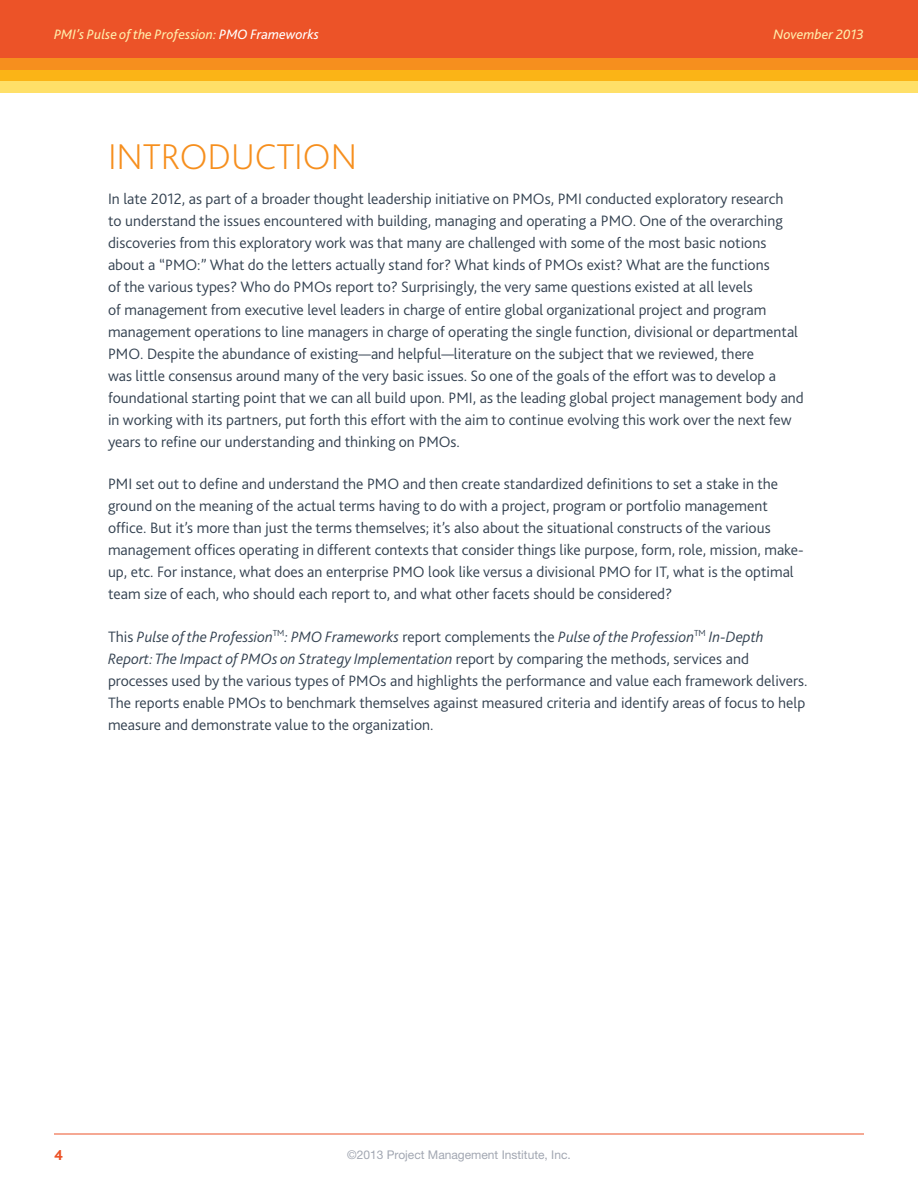
<style>
.page{position:relative;width:918px;height:1188px;background:#fff}
.page>*{position:absolute;margin:0;border:0;box-sizing:border-box;transform-origin:0 0}
.Subheading_1{font:200 37.5px "Bliss 2";color:#f68f1e}
.Body{font:300 15.75px/22px "Bliss 2";color:#334150}
.t1{font:800 15px "Bliss 2";color:#ec5328}
.t2{font:italic 14.25px "Bliss 2";color:#ffedab}
.t3{font:12px "Helvetica Neue LT Std";color:#a2a7b2}
.s1{color:#fff}
.s2{font-style:italic}
</style>
<div class="page">
<div style="left:0;top:0;width:918px;height:81px;background:#ec5328"></div>
<div style="left:0;top:58px;width:918px;height:12px;background:#f68f1e"></div>
<div style="left:0;top:70px;width:918px;height:11px;background:#fbb416"></div>
<div style="left:0;top:81px;width:918px;height:12px;background:#ffe068"></div>
<hr style="left:54px;top:1134px;width:810px;height:1px;background:#ec5328">
<p class="t2" style="left:54px;top:25px;width:267px">PMI’s Pulse of the Profession: <span class="s1">PMO Frameworks</span></p>
<p class="t2" style="left:773px;top:25px;width:92px">November 2013</p>
<p class="Subheading_1" style="left:108px;top:133px;width:251px">INTRODUCTION</p>
<p class="Body" style="left:108px;top:188px;width:697px">In late 2012, as part of a broader thought leadership initiative on PMOs, PMI conducted exploratory research<br>to understand the issues encountered with building, managing and operating a PMO. One of the overarching discoveries from this exploratory work was that many are challenged with some of the most basic notions about a “PMO:” What do the letters actually stand for? What kinds of PMOs exist? What are the functions<br>of the various types? Who do PMOs report to? Surprisingly, the very same questions existed at all levels<br>of management from executive level leaders in charge of entire global organizational project and program management operations to line managers in charge of operating the single function, divisional or departmental PMO. Despite the abundance of existing—and helpful—literature on the subject that we reviewed, there<br>was little consensus around many of the very basic issues. So one of the goals of the effort was to develop a foundational starting point that we can all build upon. PMI, as the leading global project management body and in working with its partners, put forth this effort with the aim to continue evolving this work over the next few years to refine our understanding and thinking on PMOs.</p>
<p class="Body" style="left:108px;top:472px;width:697px">PMI set out to define and understand the PMO and then create standardized definitions to set a stake in the ground on the meaning of the actual terms having to do with a project, program or portfolio management office. But it’s more than just the terms themselves; it’s also about the situational constructs of the various management offices operating in different contexts that consider things like purpose, form, role, mission, make&shy;up, etc. For instance, what does an enterprise PMO look like versus a divisional PMO for IT, what is the optimal team size of each, who should each report to, and what other facets should be considered?</p>
<p class="Body" style="left:108px;top:625px;width:701px">This <span class="s2">Pulse of the Profession</span><sup>TM</sup><span class="s2">: PMO Frameworks</span> report complements the <span class="s2">Pulse of the Profession</span><sup>TM</sup> <span class="s2">In-Depth Report: The Impact of PMOs on Strategy Implementation</span> report by comparing the methods, services and processes used by the various types of PMOs and highlights the performance and value each framework delivers.<br>The reports enable PMOs to benchmark themselves against measured criteria and identify areas of focus to help measure and demonstrate value to the organization.</p>
<p class="t1" style="left:54px;top:1146px;width:11px">4</p>
<p class="t3" style="left:347px;top:1148px;width:225px">©2013 Project Management Institute, Inc.</p>
</div>
